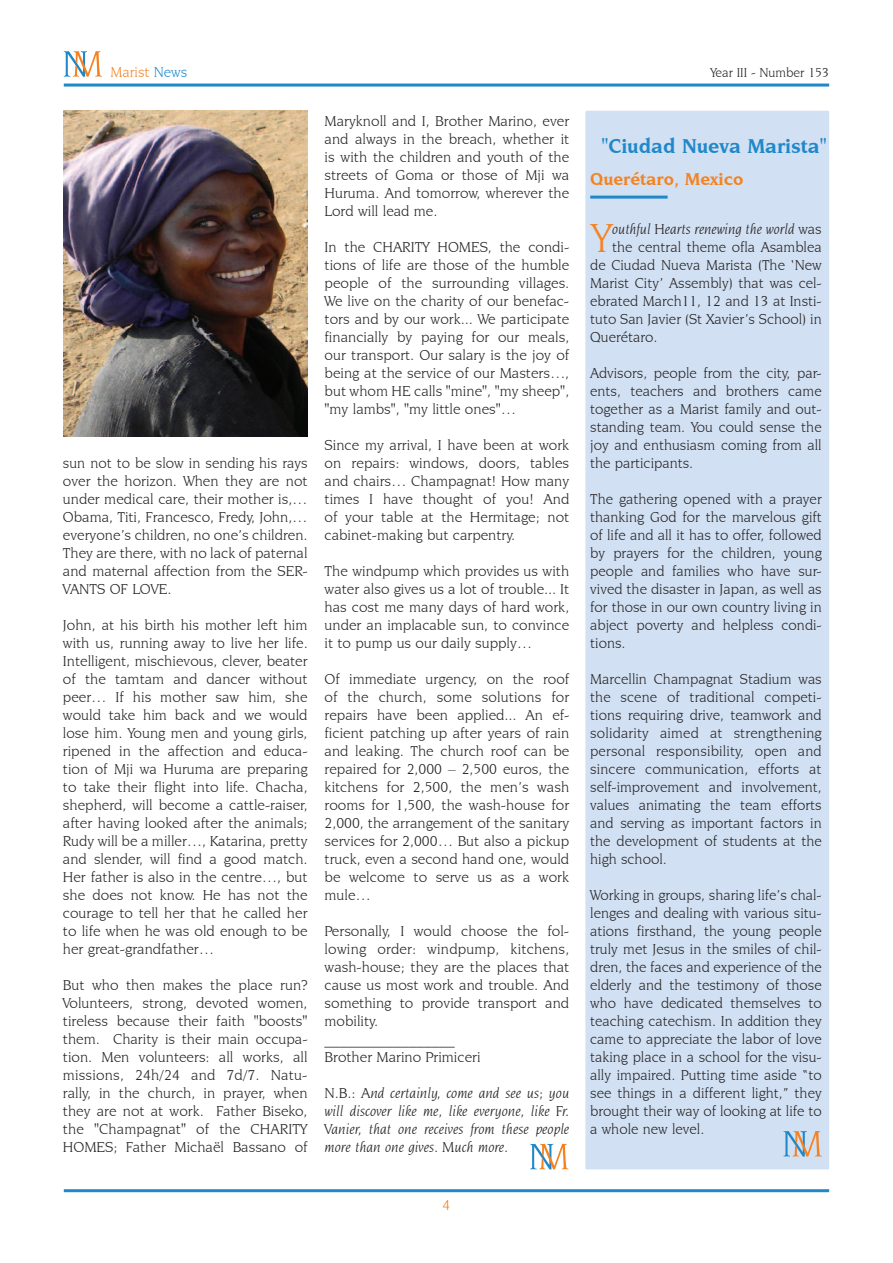
<style>
.page{position:relative;width:893px;height:1263px;background:#fff}
.page>*{position:absolute;margin:0;border:0;box-sizing:border-box;transform-origin:0 0}
.t1{font:italic 42.6px "Novarese IT Cby BT";color:#f58220}
.t2{font:700 21px "Novarese IT Cby BT";color:#2088c9}
.t3{font:700 18px "Novarese IT Cby BT";color:#f58220}
.t4{font:15px/18px "Novarese IT Cby BT";color:#231f20;text-align:justify}
.t5{font:italic 15px/18px "Novarese IT Cby BT";color:#231f20;text-align:justify}
.t6{font:15px "Novarese IT Cby BT";color:#f58220}
.t7{font:13.5px "Novarese IT Cby BT";color:#231f20}
.s1{color:#2088c9}
.s2{font-style:normal}
</style>
<div class="page">
<hr style="left:64px;top:1189px;width:765px;height:3px;background:#2088c9">
<hr style="left:64px;top:84px;width:765px;height:3px;background:#2088c9">
<svg style="left:64px;top:51px;width:38px;height:26px"></svg>
<svg style="left:530px;top:1144px;width:38px;height:25px"></svg>
<div style="left:585px;top:111px;width:244px;height:1058px;background:#d1e0f2"></div>
<hr style="left:590px;top:196px;width:78px;height:3px;background:#2088c9">
<svg style="left:784px;top:1131px;width:38px;height:25px"></svg>
<img style="left:64px;top:111px;width:243px;height:326px">
<p class="t6" style="left:111px;top:63px;width:78px">Marist <span class="s1">News</span></p>
<p class="t7" style="left:710px;top:64px;width:120px">Year III - Number 153</p>
<p class="t4" style="left:63px;top:454px;width:246px">sun not to be slow in sending his rays over the horizon. When they are not under medical care, their mother is,… Obama, Titi, Francesco, Fredy, John,… everyone’s children, no one’s children.<br>They are there, with no lack of paternal and maternal affection from the SER-VANTS OF LOVE.</p>
<p class="t4" style="left:63px;top:616px;width:246px">John, at his birth his mother left him with us, running away to live her life.<br>Intelligent, mischievous, clever, beater of the tamtam and dancer without peer… If his mother saw him, she would take him back and we would lose him. Young men and young girls, ripened in the affection and educa&shy;tion of Mji wa Huruma are preparing to take their flight into life. Chacha, shepherd, will become a cattle-raiser, after having looked after the animals; Rudy will be a miller…, Katarina, pretty and slender, will find a good match.<br>Her father is also in the centre…, but she does not know. He has not the courage to tell her that he called her to life when he was old enough to be her great-grandfather…</p>
<p class="t4" style="left:63px;top:976px;width:246px">But who then makes the place run?<br>Volunteers, strong, devoted women, tireless because their faith "boosts" them. Charity is their main occupa&shy;tion. Men volunteers: all works, all missions, 24h/24 and 7d/7. Natu&shy;rally, in the church, in prayer, when they are not at work. Father Biseko, the "Champagnat" of the CHARITY HOMES; Father Michaël Bassano of</p>
<p class="t4" style="left:325px;top:112px;width:246px">Maryknoll and I, Brother Marino, ever and always in the breach, whether it is with the children and youth of the streets of Goma or those of Mji wa Huruma. And tomorrow, wherever the Lord will lead me.</p>
<p class="t4" style="left:325px;top:238px;width:246px">In the CHARITY HOMES, the condi&shy;tions of life are those of the humble people of the surrounding villages.<br>We live on the charity of our benefac&shy;tors and by our work... We participate financially by paying for our meals, our transport. Our salary is the joy of being at the service of our Masters…, but whom HE calls "mine", "my sheep", "my lambs", "my little ones"…</p>
<p class="t4" style="left:325px;top:436px;width:246px">Since my arrival, I have been at work on repairs: windows, doors, tables and chairs… Champagnat! How many times I have thought of you! And of your table at the Hermitage; not cabinet-making but carpentry.</p>
<p class="t4" style="left:325px;top:562px;width:246px">The windpump which provides us with water also gives us a lot of trouble... It has cost me many days of hard work, under an implacable sun, to convince it to pump us our daily supply…</p>
<p class="t4" style="left:325px;top:670px;width:246px">Of immediate urgency, on the roof of the church, some solutions for repairs have been applied... An ef&shy;ficient patching up after years of rain and leaking. The church roof can be repaired for 2,000 – 2,500 euros, the kitchens for 2,500, the men’s wash rooms for 1,500, the wash-house for 2,000, the arrangement of the sanitary services for 2,000… But also a pickup truck, even a second hand one, would be welcome to serve us as a work mule…</p>
<p class="t4" style="left:325px;top:922px;width:246px;text-align:left">Personally, I would choose the fol&shy;lowing order: windpump, kitchens, wash-house; they are the places that cause us most work and trouble. And something to provide transport and mobility.<br>_________________<br>Brother Marino Primiceri</p>
<p class="t5" style="left:325px;top:1084px;width:246px">N.B.: And certainly, come and see us; you will discover like me, like everyone, like Fr.<br>Vanier, that one receives from these people more than one gives. Much more.</p>
<p class="t6" style="left:443px;top:1196px;width:9px">4</p>
<h2 class="t2" style="left:601px;top:133px;width:227px">"Ciudad Nueva Marista"</h2>
<p class="t3" style="left:590px;top:168px;width:155px">Querétaro, Mexico</p>
<h1 class="t1" style="left:592px;top:213px;width:22px">Y</h1>
<p class="t5" style="left:612px;top:220px;width:211px">outhful Hearts renewing the world <span class="s2">was</span></p>
<p class="t4" style="left:612px;top:238px;width:211px">the central theme ofla Asamblea</p>
<p class="t4" style="left:590px;top:256px;width:233px">de Ciudad Nueva Marista (The ‘New</p>
<p class="t4" style="left:590px;top:274px;width:233px">Marist City’ Assembly) that was cel-</p>
<p class="t4" style="left:590px;top:292px;width:233px">ebrated March11, 12 and 13 at Insti-</p>
<p class="t4" style="left:590px;top:310px;width:233px">tuto San Javier (St Xavier’s School) in</p>
<p class="t4" style="left:590px;top:328px;width:69px">Querétaro.</p>
<p class="t4" style="left:590px;top:364px;width:233px">Advisors, people from the city, par&shy;ents, teachers and brothers came together as a Marist family and out&shy;standing team. You could sense the joy and enthusiasm coming from all the participants.</p>
<p class="t4" style="left:590px;top:490px;width:233px">The gathering opened with a prayer thanking God for the marvelous gift of life and all it has to offer, followed by prayers for the children, young people and families who have sur&shy;vived the disaster in Japan, as well as for those in our own country living in abject poverty and helpless condi&shy;tions.</p>
<p class="t4" style="left:590px;top:670px;width:233px">Marcellin Champagnat Stadium was the scene of traditional competi&shy;tions requiring drive, teamwork and solidarity aimed at strengthening personal responsibility, open and sincere communication, efforts at self-improvement and involvement, values animating the team efforts and serving as important factors in the development of students at the high school.</p>
<p class="t4" style="left:590px;top:886px;width:233px">Working in groups, sharing life’s chal&shy;lenges and dealing with various situ&shy;ations firsthand, the young people truly met Jesus in the smiles of chil&shy;dren, the faces and experience of the elderly and the testimony of those who have dedicated themselves to teaching catechism. In addition they came to appreciate the labor of love taking place in a school for the visu&shy;ally impaired. Putting time aside “to see things in a different light,” they brought their way of looking at life to a whole new level.</p>
</div>
